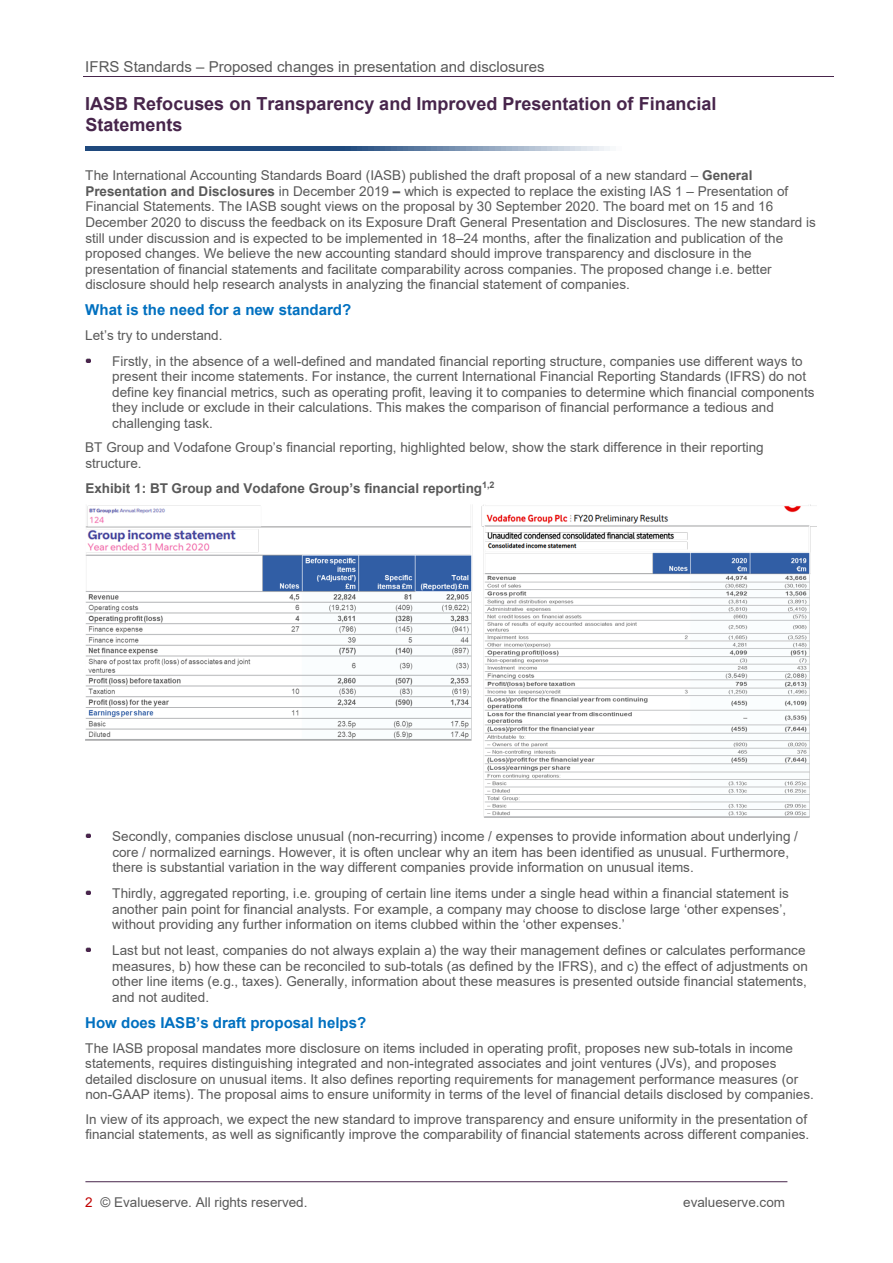
<style>
.page{position:relative;width:893px;height:1263px;background:#fff}
.page>*{position:absolute;margin:0;border:0;box-sizing:border-box;transform-origin:0 0}
.t1{font:700 18px/20.7px "Arial";color:#47254b}
.t2{font:700 15px "Arial";color:#0070c0}
.t3{font:15px "Arial";color:#595959}
.t4{font:13.5px/15.6px "Arial";color:#595959}
.t5{font:700 13.5px "Arial";color:#595959}
.s1{font-weight:700}
.s2{color:#c00000}
</style>
<div class="page">
<hr style="left:83px;top:76px;width:750px;height:1px;background:#47254b">
<hr style="left:85px;top:1181px;width:702px;height:1px;background:#47254b">
<svg style="left:86px;top:358px;width:4px;height:5px"></svg>
<svg style="left:86px;top:834px;width:4px;height:4px"></svg>
<svg style="left:86px;top:891px;width:4px;height:4px"></svg>
<svg style="left:86px;top:948px;width:4px;height:4px"></svg>
<img style="left:85px;top:504px;width:732px;height:314px">
<svg style="left:85px;top:147px;width:525px;height:4px"></svg>
<p class="t3" style="left:85px;top:56px;width:461px">IFRS Standards – Proposed changes in presentation and disclosures</p>
<h1 class="t1" style="left:85px;top:93px;width:633px">IASB Refocuses on Transparency and Improved Presentation of Financial<br>Statements</h1>
<p class="t4" style="left:85px;top:168px;width:732px">The International Accounting Standards Board (IASB) published the draft proposal of a new standard – <span class="s1">General Presentation and Disclosures</span> in December 2019 <span class="s1">–</span> which is expected to replace the existing IAS 1 – Presentation of Financial Statements. The IASB sought views on the proposal by 30 September 2020. The board met on 15 and 16<br>December 2020 to discuss the feedback on its Exposure Draft General Presentation and Disclosures. The new standard is still under discussion and is expected to be implemented in 18–24 months, after the finalization and publication of the proposed changes. We believe the new accounting standard should improve transparency and disclosure in the presentation of financial statements and facilitate comparability across companies. The proposed change i.e. better disclosure should help research analysts in analyzing the financial statement of companies.</p>
<p class="t2" style="left:85px;top:299px;width:267px">What is the need for a new standard?</p>
<p class="t4" style="left:112px;top:322px;width:692px;line-height:25.8px;text-indent:-27px">Let’s try to understand.<br>Firstly, in the absence of a well-defined and mandated financial reporting structure, companies use different ways to</p>
<p class="t4" style="left:112px;top:369px;width:704px">present their income statements. For instance, the current International Financial Reporting Standards (IFRS) do not define key financial metrics, such as operating profit, leaving it to companies to determine which financial components they include or exclude in their calculations. This makes the comparison of financial performance a tedious and challenging task.</p>
<p class="t4" style="left:85px;top:440px;width:680px">BT Group and Vodafone Group’s financial reporting, highlighted below, show the stark difference in their reporting structure.</p>
<p class="t5" style="left:85px;top:478px;width:411px">Exhibit 1: BT Group and Vodafone Group’s financial reporting<sup>1,2</sup></p>
<p class="t4" style="left:112px;top:828px;width:687px">Secondly, companies disclose unusual (non-recurring) income / expenses to provide information about underlying / core / normalized earnings. However, it is often unclear why an item has been identified as unusual. Furthermore, there is substantial variation in the way different companies provide information on unusual items.</p>
<p class="t4" style="left:112px;top:886px;width:678px">Thirdly, aggregated reporting, i.e. grouping of certain line items under a single head within a financial statement is another pain point for financial analysts. For example, a company may choose to disclose large ‘other expenses’, without providing any further information on items clubbed within the ‘other expenses.’</p>
<p class="t4" style="left:112px;top:943px;width:697px">Last but not least, companies do not always explain a) the way their management defines or calculates performance measures, b) how these can be reconciled to sub-totals (as defined by the IFRS), and c) the effect of adjustments on other line items (e.g., taxes). Generally, information about these measures is presented outside financial statements, and not audited.</p>
<p class="t2" style="left:85px;top:1012px;width:282px">How does IASB’s draft proposal helps?</p>
<p class="t4" style="left:85px;top:1040px;width:730px">The IASB proposal mandates more disclosure on items included in operating profit, proposes new sub-totals in income statements, requires distinguishing integrated and non-integrated associates and joint ventures (JVs), and proposes detailed disclosure on unusual items. It also defines reporting requirements for management performance measures (or non-GAAP items). The proposal aims to ensure uniformity in terms of the level of financial details disclosed by companies.</p>
<p class="t4" style="left:85px;top:1111px;width:725px">In view of its approach, we expect the new standard to improve transparency and ensure uniformity in the presentation of financial statements, as well as significantly improve the comparability of financial statements across different companies.</p>
<p class="t4" style="left:85px;top:1194px;width:224px"><span class="s2">2</span> © Evalueserve. All rights reserved.</p>
<p class="t4" style="left:683px;top:1194px;width:103px">evalueserve.com</p>
</div>
